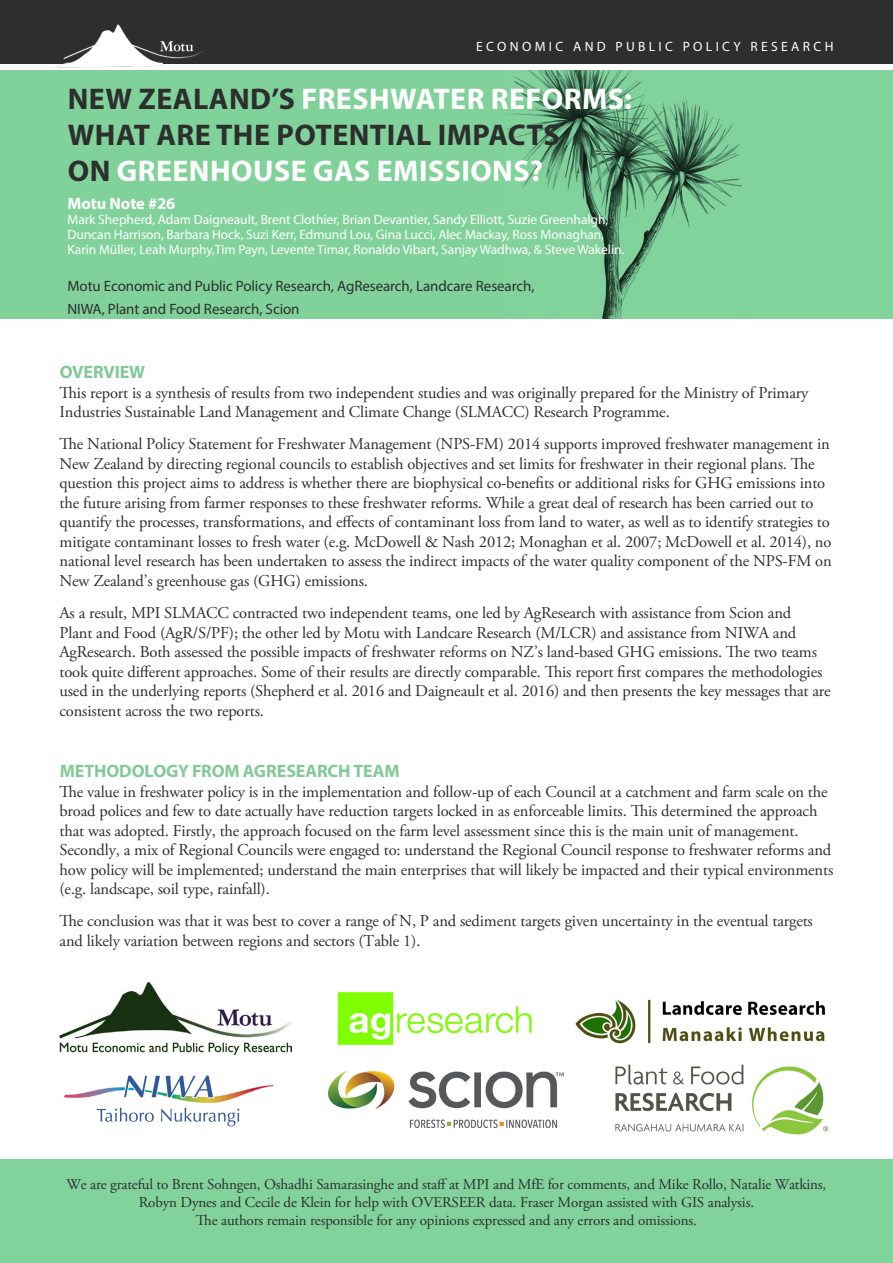
<style>
.page{position:relative;width:893px;height:1263px;background:#fff}
.page>*{position:absolute;margin:0;border:0;box-sizing:border-box;transform-origin:0 0}
.t1{font:700 30px "Myriad Pro";letter-spacing:.015em;color:#fff}
.t2{font:700 30px "Myriad Pro";letter-spacing:.015em;color:#2d2e2e}
.Normal_paragraph_sty{font:700 18px "Myriad Pro";letter-spacing:-.005em;color:#83ca98}
.body{font:16.5px/19.5px "Adobe Garamond Pro";letter-spacing:-.01em;color:#2d2e2e}
.t3{font:700 16.5px "Myriad Pro";letter-spacing:-.005em;color:#fff}
.t4{font:15px/18px "Adobe Garamond Pro";letter-spacing:-.01em;color:#2d2e2e;text-align:center}
.t5{font:15px/22.5px "Myriad Pro";letter-spacing:-.005em;color:#2d2e2e}
.t6{font:13.5px/15px "Myriad Pro";letter-spacing:-.005em;color:#fff}
.t7{font:13.5px "Myriad Pro";letter-spacing:.25em;color:#fff}
.s1{color:#2d2e2e}
</style>
<div class="page">
<div style="left:0;top:0;width:893px;height:64px;background:#2d2e2e"></div>
<img style="left:57px;top:24px;width:147px;height:44px">
<div style="left:0;top:1159px;width:893px;height:104px;background:#82d29b"></div>
<img style="left:0;top:70px;width:893px;height:248px">
<img style="left:64px;top:1075px;width:210px;height:52px">
<img style="left:337px;top:992px;width:195px;height:54px">
<img style="left:575px;top:999px;width:251px;height:45px">
<img style="left:615px;top:1064px;width:214px;height:71px">
<img style="left:328px;top:1071px;width:235px;height:57px">
<img style="left:59px;top:983px;width:233px;height:72px">
<p class="t7" style="left:476px;top:38px;width:359px">ECONOMIC AND PUBLIC POLICY RESEARCH</p>
<p class="t1" style="left:68px;top:80px;width:566px"><span class="s1">NEW ZEALAND’S</span> FRESHWATER REFORMS:</p>
<p class="t2" style="left:68px;top:116px;width:493px">WHAT ARE THE POTENTIAL IMPACTS</p>
<p class="t1" style="left:68px;top:152px;width:477px"><span class="s1">ON</span> GREENHOUSE GAS EMISSIONS?</p>
<p class="t3" style="left:68px;top:193px;width:109px">Motu Note #26</p>
<p class="t6" style="left:68px;top:212px;width:558px">Mark Shepherd, Adam Daigneault, Brent Clothier, Brian Devantier, Sandy Elliott, Suzie Greenhalgh,<br>Duncan Harrison, Barbara Hock, Suzi Kerr, Edmund Lou, Gina Lucci, Alec Mackay, Ross Monaghan,<br>Karin Müller, Leah Murphy,Tim Payn, Levente Timar, Ronaldo Vibart, Sanjay Wadhwa, &amp; Steve Wakelin.</p>
<p class="t5" style="left:68px;top:275px;width:468px">Motu Economic and Public Policy Research, AgResearch, Landcare Research,<br>NIWA, Plant and Food Research, Scion</p>
<p class="Normal_paragraph_sty" style="left:60px;top:360px;width:87px">OVERVIEW</p>
<p class="body" style="left:60px;top:383px;width:750px">This report is a synthesis of results from two independent studies and was originally prepared for the Ministry of Primary<br>Industries Sustainable Land Management and Climate Change (SLMACC) Research Programme.</p>
<p class="body" style="left:60px;top:435px;width:774px">The National Policy Statement for Freshwater Management (NPS-FM) 2014 supports improved freshwater management in New Zealand by directing regional councils to establish objectives and set limits for freshwater in their regional plans. The question this project aims to address is whether there are biophysical co-benefits or additional risks for GHG emissions into the future arising from farmer responses to these freshwater reforms. While a great deal of research has been carried out to quantify the processes, transformations, and effects of contaminant loss from land to water, as well as to identify strategies to mitigate contaminant losses to fresh water (e.g. McDowell &amp; Nash 2012; Monaghan et al. 2007; McDowell et al. 2014), no national level research has been undertaken to assess the indirect impacts of the water quality component of the NPS-FM on New Zealand’s greenhouse gas (GHG) emissions.</p>
<p class="body" style="left:60px;top:604px;width:773px">As a result, MPI SLMACC contracted two independent teams, one led by AgResearch with assistance from Scion and<br>Plant and Food (AgR/S/PF); the other led by Motu with Landcare Research (M/LCR) and assistance from NIWA and AgResearch. Both assessed the possible impacts of freshwater reforms on NZ’s land-based GHG emissions. The two teams took quite different approaches. Some of their results are directly comparable. This report first compares the methodologies used in the underlying reports (Shepherd et al. 2016 and Daigneault et al. 2016) and then presents the key messages that are consistent across the two reports.</p>
<p class="Normal_paragraph_sty" style="left:60px;top:759px;width:342px">METHODOLOGY FROM AGRESEARCH TEAM</p>
<p class="body" style="left:60px;top:782px;width:775px">The value in freshwater policy is in the implementation and follow-up of each Council at a catchment and farm scale on the broad polices and few to date actually have reduction targets locked in as enforceable limits. This determined the approach that was adopted. Firstly, the approach focused on the farm level assessment since this is the main unit of management.<br>Secondly, a mix of Regional Councils were engaged to: understand the Regional Council response to freshwater reforms and how policy will be implemented; understand the main enterprises that will likely be impacted and their typical environments (e.g. landscape, soil type, rainfall).</p>
<p class="body" style="left:60px;top:912px;width:755px">The conclusion was that it was best to cover a range of N, P and sediment targets given uncertainty in the eventual targets and likely variation between regions and sectors (Table 1).</p>
<p class="t4" style="left:66px;top:1176px;width:761px">We are grateful to Brent Sohngen, Oshadhi Samarasinghe and staff at MPI and MfE for comments, and Mike Rollo, Natalie Watkins,<br>Robyn Dynes and Cecile de Klein for help with OVERSEER data. Fraser Morgan assisted with GIS analysis.<br>The authors remain responsible for any opinions expressed and any errors and omissions.</p>
</div>
